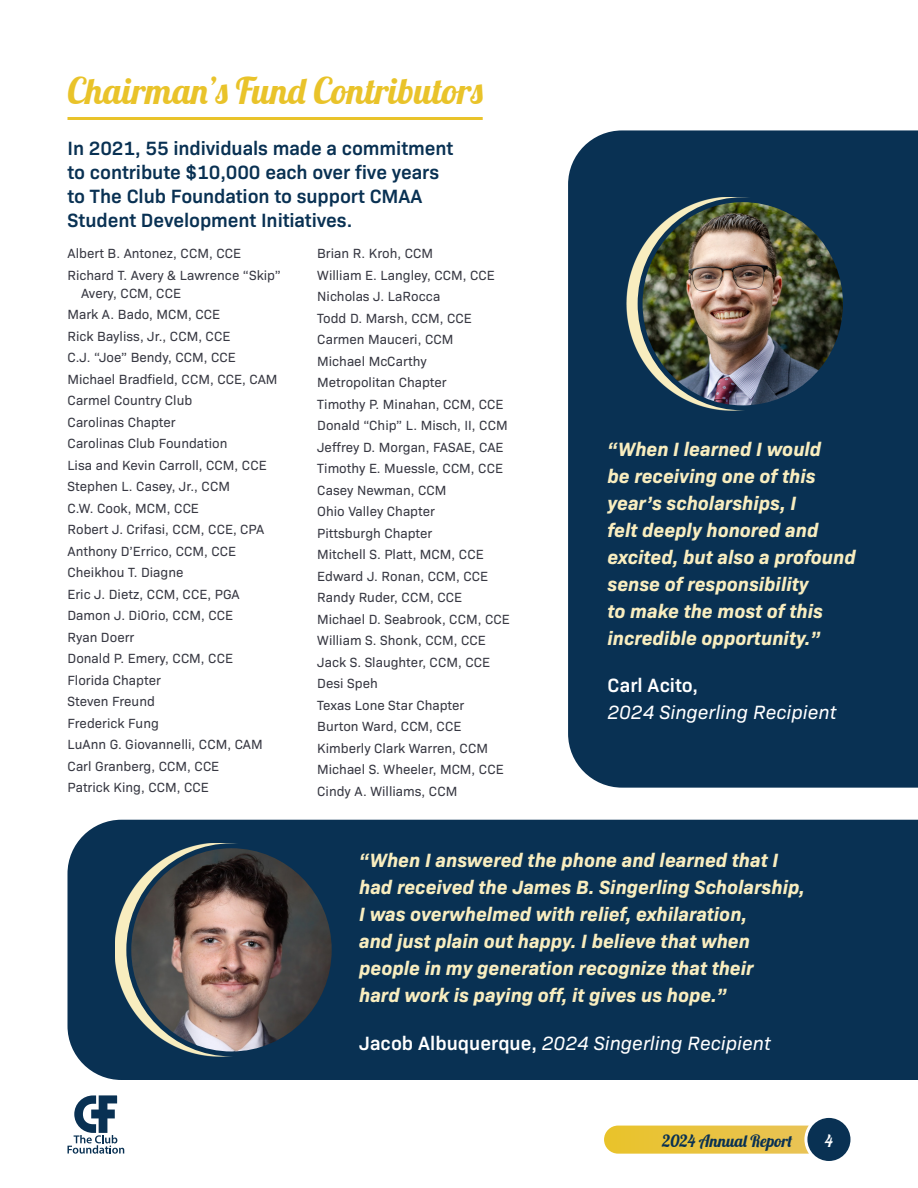
<style>
.page{position:relative;width:918px;height:1188px;background:#fff}
.page>*{position:absolute;margin:0;border:0;box-sizing:border-box;transform-origin:0 0}
.t1{font:36px "Lobster";color:#e9c32a}
.Club_Foundation_Quotes{font:italic 700 19.5px/27px "Bio Sans";color:#f8edbf}
.Paragraph_-_Large_Intro{font:600 19.5px/24px "Bio Sans";letter-spacing:-.005em;color:#093153}
.Club_Foundation_Quotes-2{font:italic 19.5px/27px "Bio Sans";color:#fff}
.t2{font:16.5px "Lobster";color:#093153}
.t3{font:16.5px "Lobster";color:#fff}
.Contributors_list{font:13.5px/18px "Bio Sans";color:#373842}
.s1{font-weight:600;font-style:normal}
</style>
<div class="page">
<svg style="left:68px;top:1095px;width:56px;height:59px"></svg>
<hr style="left:68px;top:117px;width:415px;height:3px;background:#e9c32a">
<div style="left:68px;top:820px;width:850px;height:260px;background:#093153"></div>
<div style="left:568px;top:130px;width:350px;height:658px;background:#093153"></div>
<svg style="left:627px;top:197px;width:210px;height:213px;fill:#093153"></svg>
<img style="left:640px;top:200px;width:205px;height:208px">
<div style="left:638px;top:197px;width:210px;height:213px;border:5px solid #093153;border-radius:50%"></div>
<svg style="left:115px;top:843px;width:211px;height:213px;fill:#093153"></svg>
<img style="left:129px;top:846px;width:205px;height:208px">
<div style="left:126px;top:843px;width:211px;height:213px;border:5px solid #093153;border-radius:50%"></div>
<svg style="left:604px;top:1126px;width:205px;height:28px"></svg>
<div style="left:807px;top:1118px;width:43px;height:43px;background:#093153;border-radius:50%"></div>
<h2 class="t1" style="left:68px;top:68px;width:418px">Chairman’s Fund Contributors</h2>
<p class="Paragraph_-_Large_Intro" style="left:68px;top:134px;width:387px">In 2021, 55 individuals made a commitment to contribute $10,000 each over five years to The Club Foundation to support CMAA Student Development Initiatives.</p>
<p class="Contributors_list" style="left:68px;top:243px;width:175px">Albert B. Antonez, CCM, CCE</p>
<p class="Contributors_list" style="left:81px;top:265px;width:201px;text-indent:-14px">Richard T. Avery &amp; Lawrence “Skip”<br>Avery, CCM, CCE</p>
<p class="Contributors_list" style="left:68px;top:304px;width:154px">Mark A. Bado, MCM, CCE</p>
<p class="Contributors_list" style="left:68px;top:326px;width:164px">Rick Bayliss, Jr., CCM, CCE</p>
<p class="Contributors_list" style="left:68px;top:347px;width:170px">C.J. “Joe” Bendy, CCM, CCE</p>
<p class="Contributors_list" style="left:68px;top:369px;width:212px">Michael Bradfield, CCM, CCE, CAM</p>
<p class="Contributors_list" style="left:68px;top:390px;width:126px">Carmel Country Club</p>
<p class="Contributors_list" style="left:68px;top:412px;width:110px">Carolinas Chapter</p>
<p class="Contributors_list" style="left:68px;top:433px;width:161px">Carolinas Club Foundation</p>
<p class="Contributors_list" style="left:68px;top:455px;width:201px">Lisa and Kevin Carroll, CCM, CCE</p>
<p class="Contributors_list" style="left:68px;top:476px;width:164px">Stephen L. Casey, Jr., CCM</p>
<p class="Contributors_list" style="left:68px;top:498px;width:133px">C.W. Cook, MCM, CCE</p>
<p class="Contributors_list" style="left:68px;top:519px;width:198px">Robert J. Crifasi, CCM, CCE, CPA</p>
<p class="Contributors_list" style="left:68px;top:541px;width:170px">Anthony D’Errico, CCM, CCE</p>
<p class="Contributors_list" style="left:68px;top:562px;width:118px">Cheikhou T. Diagne</p>
<p class="Contributors_list" style="left:68px;top:584px;width:174px">Eric J. Dietz, CCM, CCE, PGA</p>
<p class="Contributors_list" style="left:68px;top:605px;width:167px">Damon J. DiOrio, CCM, CCE</p>
<p class="Contributors_list" style="left:68px;top:627px;width:68px">Ryan Doerr</p>
<p class="Contributors_list" style="left:68px;top:648px;width:167px">Donald P. Emery, CCM, CCE</p>
<p class="Contributors_list" style="left:68px;top:670px;width:95px">Florida Chapter</p>
<p class="Contributors_list" style="left:68px;top:691px;width:89px">Steven Freund</p>
<p class="Contributors_list" style="left:68px;top:713px;width:93px">Frederick Fung</p>
<p class="Contributors_list" style="left:68px;top:734px;width:197px">LuAnn G. Giovannelli, CCM, CAM</p>
<p class="Contributors_list" style="left:68px;top:756px;width:153px">Carl Granberg, CCM, CCE</p>
<p class="Contributors_list" style="left:68px;top:778px;width:143px">Patrick King, CCM, CCE</p>
<p class="Contributors_list" style="left:317px;top:243px;width:117px">Brian R. Kroh, CCM</p>
<p class="Contributors_list" style="left:317px;top:265px;width:179px">William E. Langley, CCM, CCE</p>
<p class="Contributors_list" style="left:317px;top:286px;width:125px">Nicholas J. LaRocca</p>
<p class="Contributors_list" style="left:317px;top:308px;width:156px">Todd D. Marsh, CCM, CCE</p>
<p class="Contributors_list" style="left:317px;top:329px;width:138px">Carmen Mauceri, CCM</p>
<p class="Contributors_list" style="left:317px;top:351px;width:111px">Michael McCarthy</p>
<p class="Contributors_list" style="left:317px;top:372px;width:131px">Metropolitan Chapter</p>
<p class="Contributors_list" style="left:317px;top:394px;width:188px">Timothy P. Minahan, CCM, CCE</p>
<p class="Contributors_list" style="left:317px;top:415px;width:192px">Donald “Chip” L. Misch, II, CCM</p>
<p class="Contributors_list" style="left:317px;top:437px;width:188px">Jeffrey D. Morgan, FASAE, CAE</p>
<p class="Contributors_list" style="left:317px;top:458px;width:187px">Timothy E. Muessle, CCM, CCE</p>
<p class="Contributors_list" style="left:317px;top:480px;width:131px">Casey Newman, CCM</p>
<p class="Contributors_list" style="left:317px;top:501px;width:119px">Ohio Valley Chapter</p>
<p class="Contributors_list" style="left:317px;top:523px;width:117px">Pittsburgh Chapter</p>
<p class="Contributors_list" style="left:317px;top:544px;width:168px">Mitchell S. Platt, MCM, CCE</p>
<p class="Contributors_list" style="left:317px;top:566px;width:172px">Edward J. Ronan, CCM, CCE</p>
<p class="Contributors_list" style="left:317px;top:587px;width:146px">Randy Ruder, CCM, CCE</p>
<p class="Contributors_list" style="left:317px;top:609px;width:194px">Michael D. Seabrook, CCM, CCE</p>
<p class="Contributors_list" style="left:317px;top:630px;width:170px">William S. Shonk, CCM, CCE</p>
<p class="Contributors_list" style="left:317px;top:652px;width:174px">Jack S. Slaughter, CCM, CCE</p>
<p class="Contributors_list" style="left:317px;top:673px;width:62px">Desi Speh</p>
<p class="Contributors_list" style="left:317px;top:695px;width:149px">Texas Lone Star Chapter</p>
<p class="Contributors_list" style="left:317px;top:716px;width:146px">Burton Ward, CCM, CCE</p>
<p class="Contributors_list" style="left:317px;top:738px;width:172px">Kimberly Clark Warren, CCM</p>
<p class="Contributors_list" style="left:317px;top:760px;width:188px">Michael S. Wheeler, MCM, CCE</p>
<p class="Contributors_list" style="left:317px;top:781px;width:142px">Cindy A. Williams, CCM</p>
<p class="Club_Foundation_Quotes" style="left:608px;top:434px;width:250px">“When I learned I would<br>be receiving one of this year’s scholarships, I<br>felt deeply honored and excited, but also a profound sense of responsibility<br>to make the most of this incredible opportunity.”</p>
<p class="Club_Foundation_Quotes-2" style="left:608px;top:671px;width:230px"><span class="s1">Carl Acito,<br></span>2024 Singerling Recipient</p>
<p class="Club_Foundation_Quotes" style="left:359px;top:846px;width:447px">“When I answered the phone and learned that I had received the James B. Singerling Scholarship, I was overwhelmed with relief, exhilaration,<br>and just plain out happy. I believe that when people in my generation recognize that their<br>hard work is paying off, it gives us hope.”</p>
<p class="Club_Foundation_Quotes-2" style="left:359px;top:1028px;width:413px"><span class="s1">Jacob Albuquerque,</span> 2024 Singerling Recipient</p>
<p class="t2" style="left:662px;top:1130px;width:132px">2024 Annual Report</p>
<p class="t3" style="left:825px;top:1130px;width:9px">4</p>
</div>
